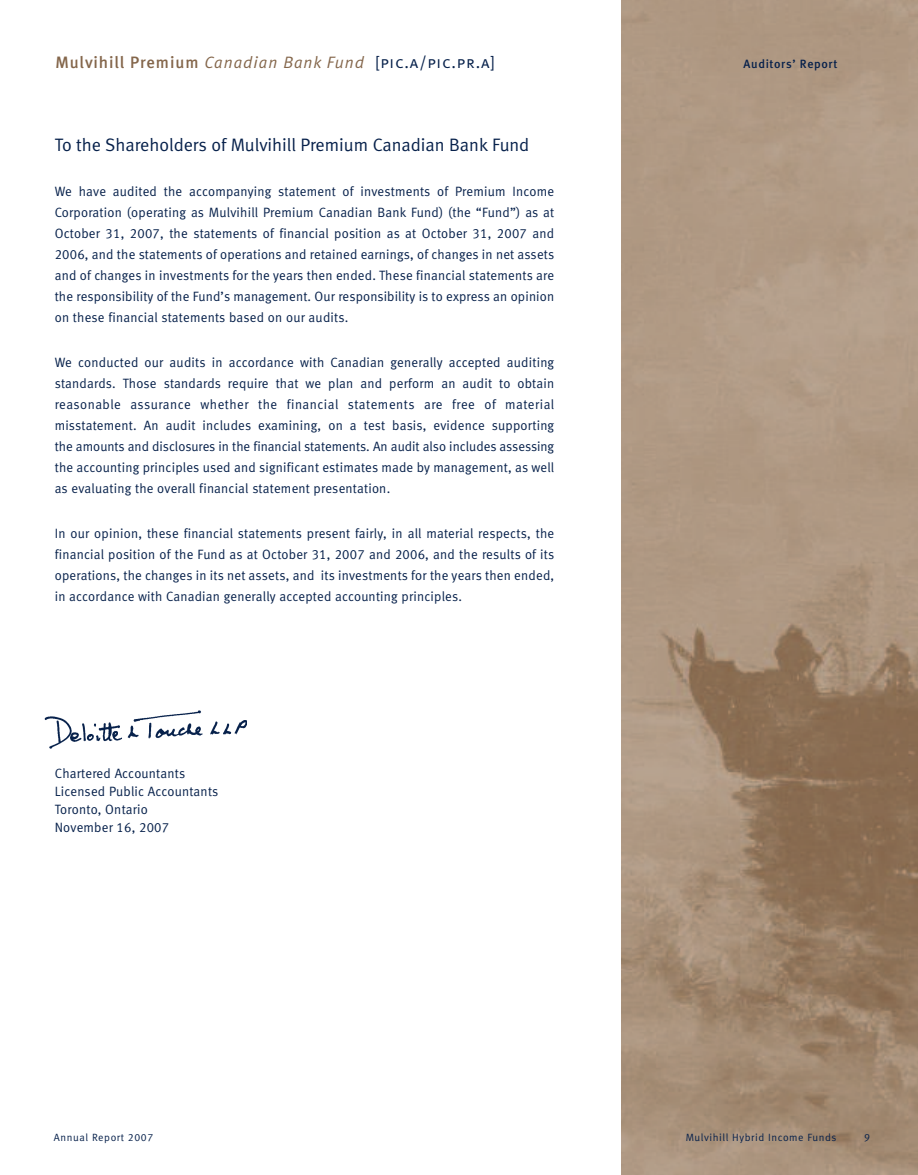
<style>
.page{position:relative;width:918px;height:1175px;background:#fff}
.page>*{position:absolute;margin:0;border:0;box-sizing:border-box;transform-origin:0 0}
.t1{font:18px "Meta Normal LF";color:#07214b}
.t2{font:500 16.5px "Meta";letter-spacing:.055em;color:#84664b}
.t3{font:13.5px/21px "Meta Normal LF";letter-spacing:.015em;color:#07214b;text-align:justify}
.t4{font:12px "Meta Medium LF";letter-spacing:.055em;color:#07214b}
.t5{font:10.5px "Meta Normal LF";letter-spacing:.055em;color:#07214b}
.s1{font-family:"Meta Normal";font-weight:400;font-style:italic}
.s2{font-family:"Meta Normal LF Caps";font-weight:400;color:#07214b}
</style>
<div class="page">
<img style="left:621px;top:0;width:297px;height:1174px">
<img style="left:44px;top:710px;width:203px;height:39px">
<p class="t2" style="left:55px;top:56px;width:441px">Mulvihill Premium <span class="s1">Canadian Bank Fund</span> <span class="s2">[pic.a/pic.pr.a]</span></p>
<p class="t4" style="left:744px;top:59px;width:95px">Auditors’ Report</p>
<h1 class="t1" style="left:55px;top:139px;width:476px">To the Shareholders of Mulvihill Premium Canadian Bank Fund</h1>
<p class="t3" style="left:55px;top:182px;width:501px">We have audited the accompanying statement of investments of Premium Income Corporation (operating as Mulvihill Premium Canadian Bank Fund) (the “Fund”) as at October 31, 2007, the statements of financial position as at October 31, 2007 and 2006, and the statements of operations and retained earnings, of changes in net assets and of changes in investments for the years then ended. These financial statements are the responsibility of the Fund’s management. Our responsibility is to express an opinion on these financial statements based on our audits.</p>
<p class="t3" style="left:55px;top:353px;width:501px">We conducted our audits in accordance with Canadian generally accepted auditing standards. Those standards require that we plan and perform an audit to obtain reasonable assurance whether the financial statements are free of material misstatement. An audit includes examining, on a test basis, evidence supporting the amounts and disclosures in the financial statements. An audit also includes assessing the accounting principles used and significant estimates made by management, as well as evaluating the overall financial statement presentation.</p>
<p class="t3" style="left:55px;top:524px;width:501px">In our opinion, these financial statements present fairly, in all material respects, the financial position of the Fund as at October 31, 2007 and 2006, and the results of its operations, the changes in its net assets, and its investments for the years then ended, in accordance with Canadian generally accepted accounting principles.</p>
<p class="t3" style="left:55px;top:766px;width:165px;line-height:18px;text-align:left">Chartered Accountants<br>Licensed Public Accountants<br>Toronto, Ontario<br>November 16, 2007</p>
<p class="t5" style="left:54px;top:1134px;width:101px">Annual Report 2007</p>
<p class="t5" style="left:686px;top:1134px;width:152px">Mulvihill Hybrid Income Funds</p>
<p class="t5" style="left:864px;top:1134px;width:7px">9</p>
</div>
